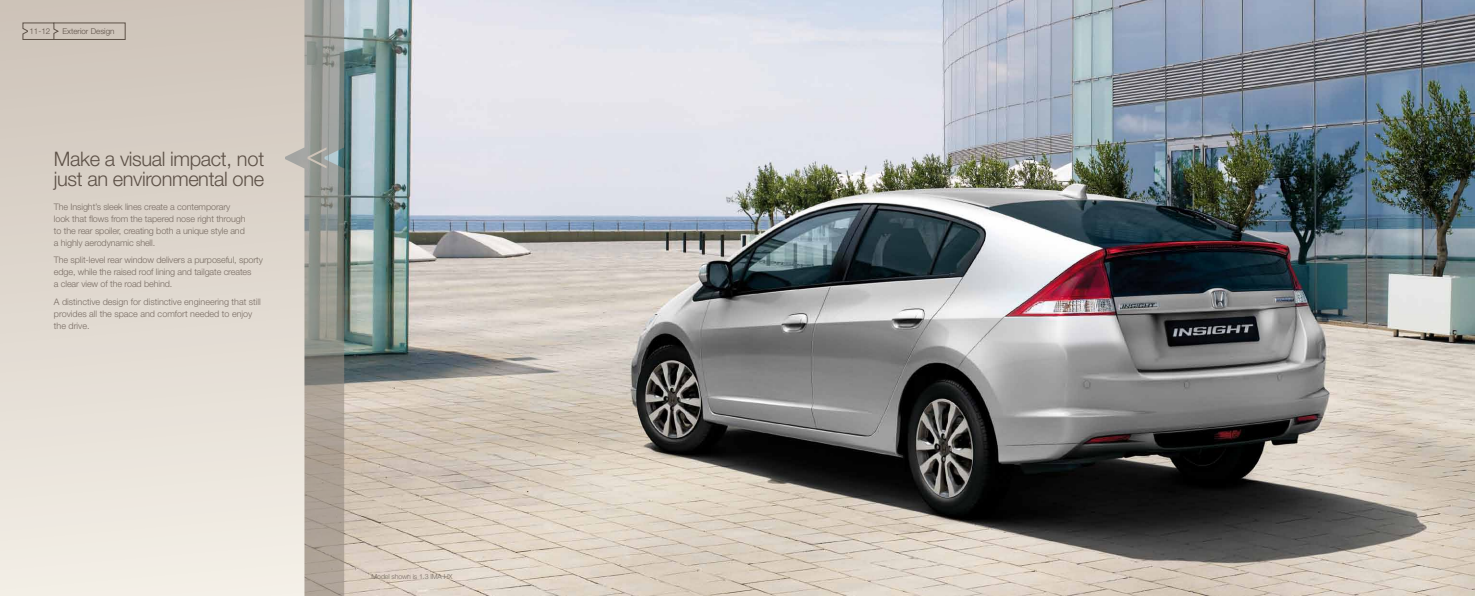
<style>
.page{position:relative;width:1475px;height:596px;background:#fff}
.page>*{position:absolute;margin:0;border:0;box-sizing:border-box;transform-origin:0 0}
.t1{font:300 20px/20px "Helvetica Neue";letter-spacing:-.02em;color:#5d5147}
.t2{font:300 9px/12px "Helvetica Neue";letter-spacing:-.01em;color:#786c63}
.t3{font:300 8px "Helvetica Neue";color:#5d5147}
.t4{font:300 7px "Helvetica Neue";letter-spacing:-.015em;color:#786c63}
</style>
<div class="page">
<img style="left:344px;top:0;width:1130px;height:595px">
<svg style="left:304px;top:0;width:40px;height:595px;background:#9a9890"></svg>
<svg style="left:0;top:0;width:304px;height:595px;background:#e0d9cf"></svg>
<svg style="left:307px;top:147px;width:19px;height:21px"></svg>
<svg style="left:22px;top:22px;width:37px;height:18px"></svg>
<div style="left:53px;top:23px;width:72px;height:17px;border:1px solid #5d5147"></div>
<p class="t3" style="left:29px;top:27px;width:22px">11-12</p>
<p class="t3" style="left:62px;top:27px;width:54px">Exterior Design</p>
<h1 class="t1" style="left:54px;top:148px;width:212px">Make a visual impact, not just an environmental one</h1>
<p class="t2" style="left:54px;top:200px;width:193px">The Insight’s sleek lines create a contemporary look that flows from the tapered nose right through to the rear spoiler, creating both a unique style and a highly aerodynamic shell.</p>
<p class="t2" style="left:54px;top:254px;width:210px">The split-level rear window delivers a purposeful, sporty edge, while the raised roof lining and tailgate creates<br>a clear view of the road behind.</p>
<p class="t2" style="left:54px;top:295px;width:208px">A distinctive design for distinctive engineering that still provides all the space and comfort needed to enjoy the drive.</p>
<p class="t4" style="left:371px;top:571px;width:82px">Model shown is 1.3 IMA HX</p>
</div>
